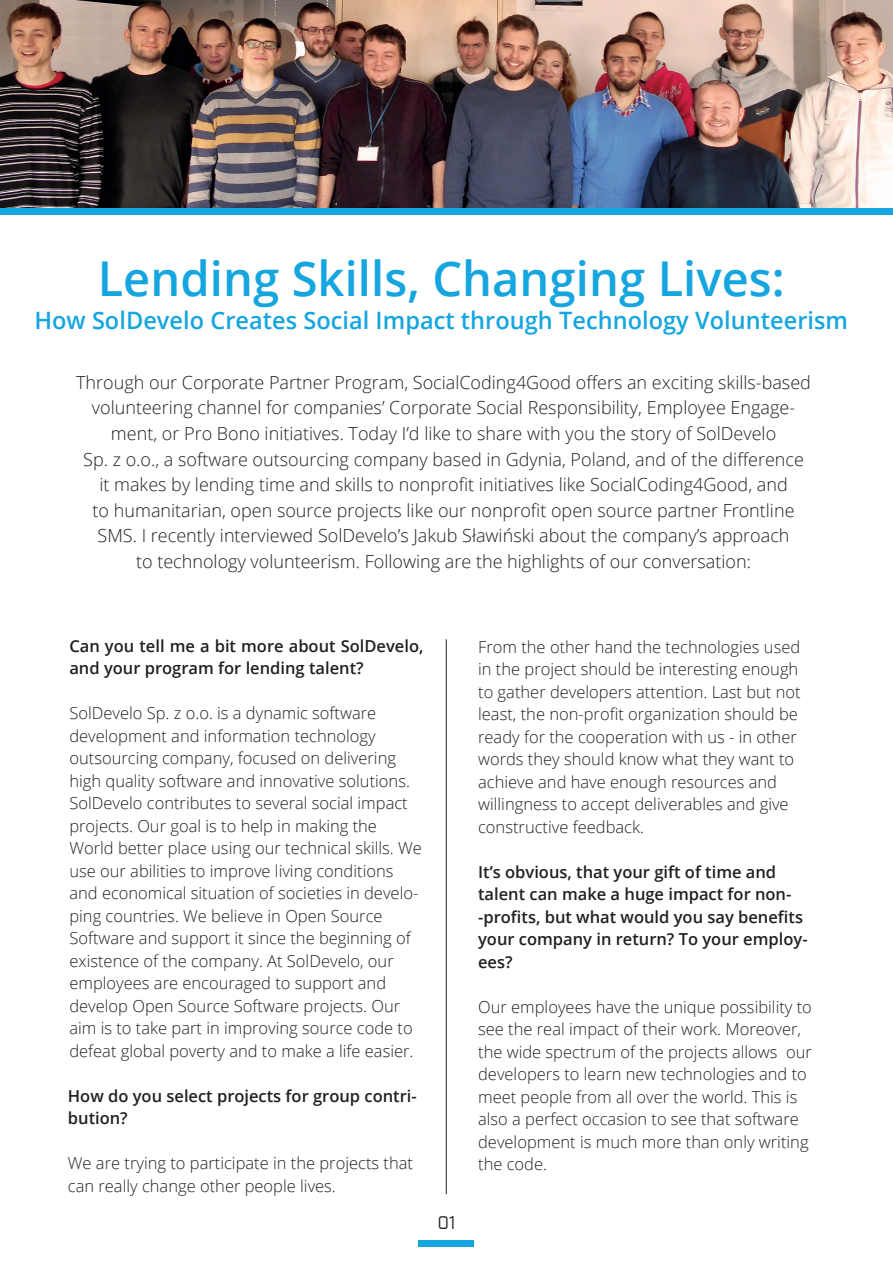
<style>
.page{position:relative;width:893px;height:1263px;background:#fff}
.page>*{position:absolute;margin:0;border:0;box-sizing:border-box;transform-origin:0 0}
.t1{font:600 48px "Open Sans";color:#15a5df}
.t2{font:600 24px "Open Sans";color:#15a5df}
.t3{font:300 18px/25.5px "Open Sans";color:#231f20;text-align:center}
.t4{font:17.4px "Exo";color:#231f20}
.t5{font:300 16.5px/22.5px "Open Sans";color:#231f20}
.t6{font:600 16.5px/22.5px "Open Sans";color:#231f20}
</style>
<div class="page">
<div style="left:0;top:182px;width:893px;height:32px;background:linear-gradient(to right,#15a5df,#15a5df)"></div>
<img style="left:0;top:0;width:893px;height:207px">
<div style="left:418px;top:1240px;width:55px;height:7px;background:#15a5df"></div>
<hr style="left:446px;top:639px;width:1px;height:555px;background:#231f20">
<h1 class="t1" style="left:98px;top:246px;width:689px">Lending Skills, Changing Lives:</h1>
<h2 class="t2" style="left:34px;top:304px;width:815px">How SolDevelo Creates Social Impact through Technology Volunteerism</h2>
<p class="t3" style="left:76px;top:369px;width:736px">Through our Corporate Partner Program, SocialCoding4Good offers an exciting skills-based volunteering channel for companies’ Corporate Social Responsibility, Employee Engage&shy;ment, or Pro Bono initiatives. Today I’d like to share with you the story of SolDevelo<br>Sp. z o.o., a software outsourcing company based in Gdynia, Poland, and of the difference it makes by lending time and skills to nonprofit initiatives like SocialCoding4Good, and<br>to humanitarian, open source projects like our nonprofit open source partner Frontline SMS. I recently interviewed SolDevelo’s Jakub Sławiński about the company’s approach<br>to technology volunteerism. Following are the highlights of our conversation:</p>
<p class="t6" style="left:69px;top:634px;width:356px">Can you tell me a bit more about SolDevelo, and your program for lending talent?</p>
<p class="t5" style="left:69px;top:701px;width:354px">SolDevelo Sp. z o.o. is a dynamic software development and information technology outsourcing company, focused on delivering high quality software and innovative solutions.<br>SolDevelo contributes to several social impact projects. Our goal is to help in making the World better place using our technical skills. We use our abilities to improve living conditions and economical situation of societies in develo&shy;ping countries. We believe in Open Source Software and support it since the beginning of existence of the company. At SolDevelo, our employees are encouraged to support and develop Open Source Software projects. Our aim is to take part in improving source code to defeat global poverty and to make a life easier.</p>
<p class="t6" style="left:68px;top:1084px;width:350px">How do you select projects for group contri&shy;bution?</p>
<p class="t5" style="left:68px;top:1151px;width:347px">We are trying to participate in the projects that can really change other people lives.</p>
<p class="t4" style="left:438px;top:1211px;width:19px">01</p>
<p class="t5" style="left:478px;top:635px;width:324px">From the other hand the technologies used in the project should be interesting enough to gather developers attention. Last but not least, the non-profit organization should be ready for the cooperation with us - in other words they should know what they want to achieve and have enough resources and willingness to accept deliverables and give constructive feedback.</p>
<p class="t6" style="left:478px;top:860px;width:331px">It’s obvious, that your gift of time and talent can make a huge impact for non--profits, but what would you say benefits your company in return? To your employ&shy;ees?</p>
<p class="t5" style="left:478px;top:995px;width:335px">Our employees have the unique possibility to see the real impact of their work. Moreover, the wide spectrum of the projects allows our developers to learn new technologies and to meet people from all over the world. This is also a perfect occasion to see that software development is much more than only writing the code.</p>
</div>
